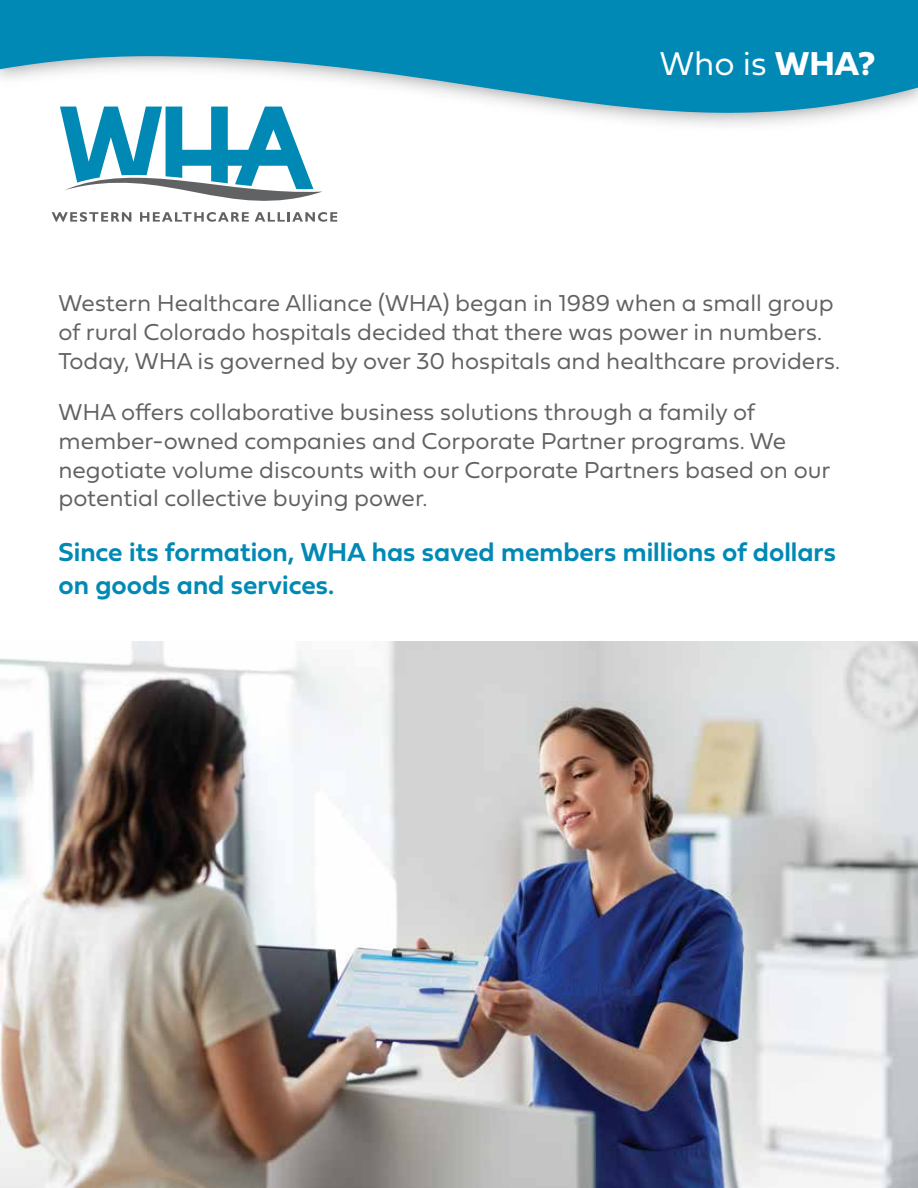
<style>
.page{position:relative;width:918px;height:1188px;background:#fff}
.page>*{position:absolute;margin:0;border:0;box-sizing:border-box;transform-origin:0 0}
.t1{font:34.5px "Fieldwork Geo Light";color:#fff}
.t2{font:27px/32.4px "Fieldwork Geo Demibold";color:#0089b5}
.t3{font:24px/28.8px "Fieldwork Geo Light";color:#616264}
.s1{font-family:"Fieldwork Geo Bold"}
</style>
<div class="page">
<svg style="left:52px;top:153px;width:285px;height:69px"></svg>
<svg style="left:0;top:0;width:918px;height:153px;fill:#0089b5"></svg>
<img style="left:0;top:642px;width:918px;height:546px">
<h1 class="t1" style="left:660px;top:37px;width:217px">Who is <span class="s1">WHA?</span></h1>
<p class="t3" style="left:58px;top:288px;width:783px">Western Healthcare Alliance (WHA) began in 1989 when a small group of rural Colorado hospitals decided that there was power in numbers.<br>Today, WHA is governed by over 30 hospitals and healthcare providers.</p>
<p class="t3" style="left:58px;top:396px;width:774px">WHA offers collaborative business solutions through a family of member-owned companies and Corporate Partner programs. We negotiate volume discounts with our Corporate Partners based on our potential collective buying power.</p>
<p class="t2" style="left:58px;top:535px;width:779px">Since its formation, WHA has saved members millions of dollars on goods and services.</p>
</div>
